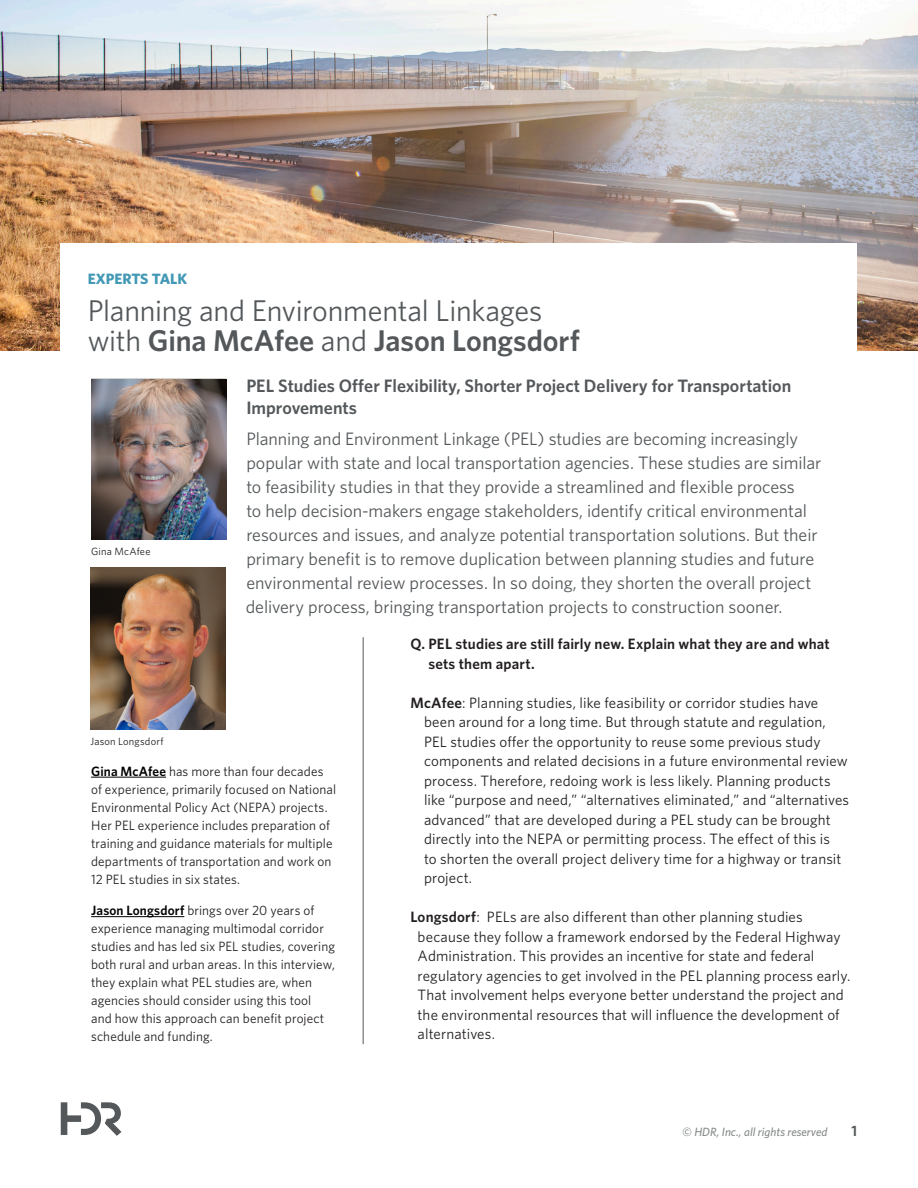
<style>
.page{position:relative;width:918px;height:1188px;background:#fff}
.page>*{position:absolute;margin:0;border:0;box-sizing:border-box;transform-origin:0 0}
.t1{font:30px/30px "Whitney";letter-spacing:-.01em;color:#54585a}
.t2{font:18px/24px "Whitney";letter-spacing:-.005em;color:#54585a}
.t3{font:600 18px/21.6px "Whitney";color:#54585a}
.t4{font:15px/19.5px "Whitney";letter-spacing:.01em;color:#231f20}
.t5{font:600 15px/19.5px "Whitney";letter-spacing:.01em;color:#231f20}
.t6{font:700 15px "Whitney";color:#4298b5}
.t7{font:600 15px "Whitney";color:#54585a}
.t8{font:13.5px/18px "Whitney";letter-spacing:.01em;color:#231f20}
.t9{font:italic 500 12px "Whitney";color:#878a8b}
.t10{font:10.5px "Whitney";letter-spacing:.02em;color:#231f20}
.s1{font-weight:600}
.s2{font-weight:600;color:#000}
</style>
<div class="page">
<img style="left:0;top:0;width:918px;height:351px">
<div style="left:61px;top:243px;width:796px;height:108px;background:#fff"></div>
<hr style="left:91px;top:777px;width:75px;height:1px;background:#000">
<hr style="left:91px;top:916px;width:93px;height:1px;background:#000">
<hr style="left:363px;top:637px;width:1px;height:407px;background:#54585a">
<img style="left:91px;top:379px;width:135px;height:161px">
<img style="left:90px;top:568px;width:135px;height:162px">
<svg style="left:61px;top:1102px;width:61px;height:34px"></svg>
<p class="t6" style="left:88px;top:269px;width:101px">EXPERTS TALK</p>
<h1 class="t1" style="left:88px;top:295px;width:494px">Planning and Environmental Linkages with <span class="s1">Gina McAfee</span> and <span class="s1">Jason Longsdorf</span></h1>
<p class="t3" style="left:246px;top:375px;width:546px">PEL Studies Offer Flexibility, Shorter Project Delivery for Transportation<br>Improvements</p>
<p class="t2" style="left:246px;top:426px;width:577px">Planning and Environment Linkage (PEL) studies are becoming increasingly popular with state and local transportation agencies. These studies are similar to feasibility studies in that they provide a streamlined and flexible process<br>to help decision-makers engage stakeholders, identify critical environmental resources and issues, and analyze potential transportation solutions. But their primary benefit is to remove duplication between planning studies and future environmental review processes. In so doing, they shorten the overall project delivery process, bringing transportation projects to construction sooner.</p>
<p class="t5" style="left:428px;top:634px;width:403px;text-indent:-18px">Q. PEL studies are still fairly new. Explain what they are and what sets them apart.</p>
<p class="t4" style="left:424px;top:692px;width:427px;text-indent:-14px"><span class="s1">McAfee</span>: Planning studies, like feasibility or corridor studies have been around for a long time. But through statute and regulation, PEL studies offer the opportunity to reuse some previous study components and related decisions in a future environmental review process. Therefore, redoing work is less likely. Planning products like “purpose and need,” “alternatives eliminated,” and “alternatives advanced” that are developed during a PEL study can be brought directly into the NEPA or permitting process. The effect of this is<br>to shorten the overall project delivery time for a highway or transit project.</p>
<p class="t4" style="left:418px;top:907px;width:434px;text-indent:-7px"><span class="s1">Longsdorf</span>: PELs are also different than other planning studies because they follow a framework endorsed by the Federal Highway Administration. This provides an incentive for state and federal regulatory agencies to get involved in the PEL planning process early.<br>That involvement helps everyone better understand the project and the environmental resources that will influence the development of alternatives.</p>
<p class="t10" style="left:91px;top:545px;width:61px">Gina McAfee</p>
<p class="t10" style="left:90px;top:734px;width:75px">Jason Longsdorf</p>
<p class="t8" style="left:91px;top:762px;width:247px"><span class="s2">Gina McAfee</span> has more than four decades of experience, primarily focused on National Environmental Policy Act (NEPA) projects.<br>Her PEL experience includes preparation of training and guidance materials for multiple departments of transportation and work on 12 PEL studies in six states.</p>
<p class="t8" style="left:91px;top:901px;width:245px"><span class="s2">Jason Longsdorf</span> brings over 20 years of experience managing multimodal corridor studies and has led six PEL studies, covering both rural and urban areas. In this interview, they explain what PEL studies are, when agencies should consider using this tool and how this approach can benefit project schedule and funding.</p>
<p class="t9" style="left:682px;top:1124px;width:147px">© HDR, Inc., all rights reserved</p>
<p class="t7" style="left:852px;top:1121px;width:7px">1</p>
</div>
